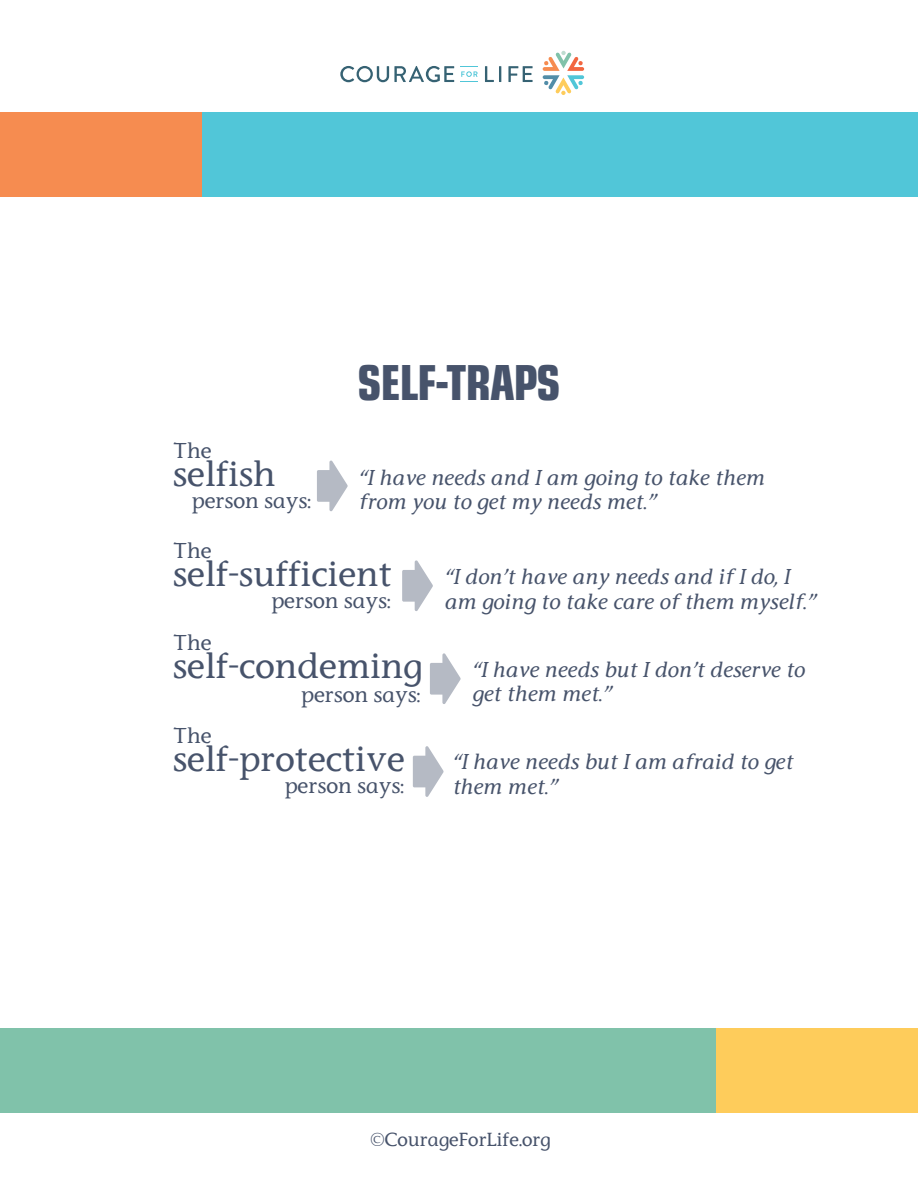
<style>
.page{position:relative;width:918px;height:1188px;background:#fff}
.page>*{position:absolute;margin:0;border:0;box-sizing:border-box;transform-origin:0 0}
.t1{font:700 49.5px "Eurostile Condensed BQ";letter-spacing:-.015em;color:#47536b}
.t2{font:500 33.45px "Stone Inf";color:#47536b}
.t3{font:italic 500 20.4px/24.6px "Stone Inf";color:#47536b}
.t4{font:500 20.4px "Stone Inf";color:#47536b}
.t5{font:500 18px "Stone Inf";color:#47536b}
</style>
<div class="page">
<div style="left:704px;top:1028px;width:214px;height:84px;background:#fecc5b"></div>
<div style="left:0;top:1028px;width:716px;height:84px;background:#80c2aa"></div>
<div style="left:0;top:112px;width:214px;height:85px;background:#f68c50"></div>
<div style="left:202px;top:112px;width:716px;height:85px;background:#51c6d8"></div>
<svg style="left:340px;top:66px;width:114px;height:16px"></svg>
<svg style="left:485px;top:66px;width:16px;height:16px"></svg>
<svg style="left:508px;top:66px;width:25px;height:16px"></svg>
<svg style="left:461px;top:66px;width:17px;height:16px"></svg>
<svg style="left:543px;top:51px;width:41px;height:44px"></svg>
<svg style="left:430px;top:653px;width:31px;height:51px"></svg>
<svg style="left:413px;top:746px;width:31px;height:51px"></svg>
<svg style="left:402px;top:560px;width:31px;height:51px"></svg>
<svg style="left:317px;top:460px;width:31px;height:52px"></svg>
<p class="t4" style="left:173px;top:437px;width:40px">The</p>
<p class="t2" style="left:173px;top:452px;width:104px">selfish</p>
<p class="t4" style="left:192px;top:487px;width:121px">person says:</p>
<p class="t4" style="left:173px;top:537px;width:40px">The</p>
<p class="t1" style="left:358px;top:355px;width:203px">SELF-TRAPS</p>
<p class="t3" style="left:358px;top:465px;width:408px">“I have needs and I am going to take them from you to get my needs met.”</p>
<p class="t2" style="left:173px;top:552px;width:220px">self-sufficient</p>
<p class="t4" style="left:271px;top:587px;width:121px">person says:</p>
<p class="t4" style="left:173px;top:629px;width:40px">The</p>
<p class="t2" style="left:173px;top:644px;width:251px">self-condeming</p>
<p class="t4" style="left:301px;top:681px;width:121px">person says:</p>
<p class="t4" style="left:173px;top:722px;width:40px">The</p>
<p class="t2" style="left:173px;top:737px;width:233px">self-protective</p>
<p class="t4" style="left:285px;top:772px;width:121px">person says:</p>
<p class="t3" style="left:444px;top:565px;width:373px">“I don’t have any needs and if I do, I am going to take care of them myself.”</p>
<p class="t3" style="left:472px;top:657px;width:334px">“I have needs but I don’t deserve to get them met.”</p>
<p class="t3" style="left:452px;top:750px;width:342px">“I have needs but I am afraid to get them met.”</p>
<p class="t5" style="left:371px;top:1128px;width:182px">©CourageForLife.org</p>
</div>
